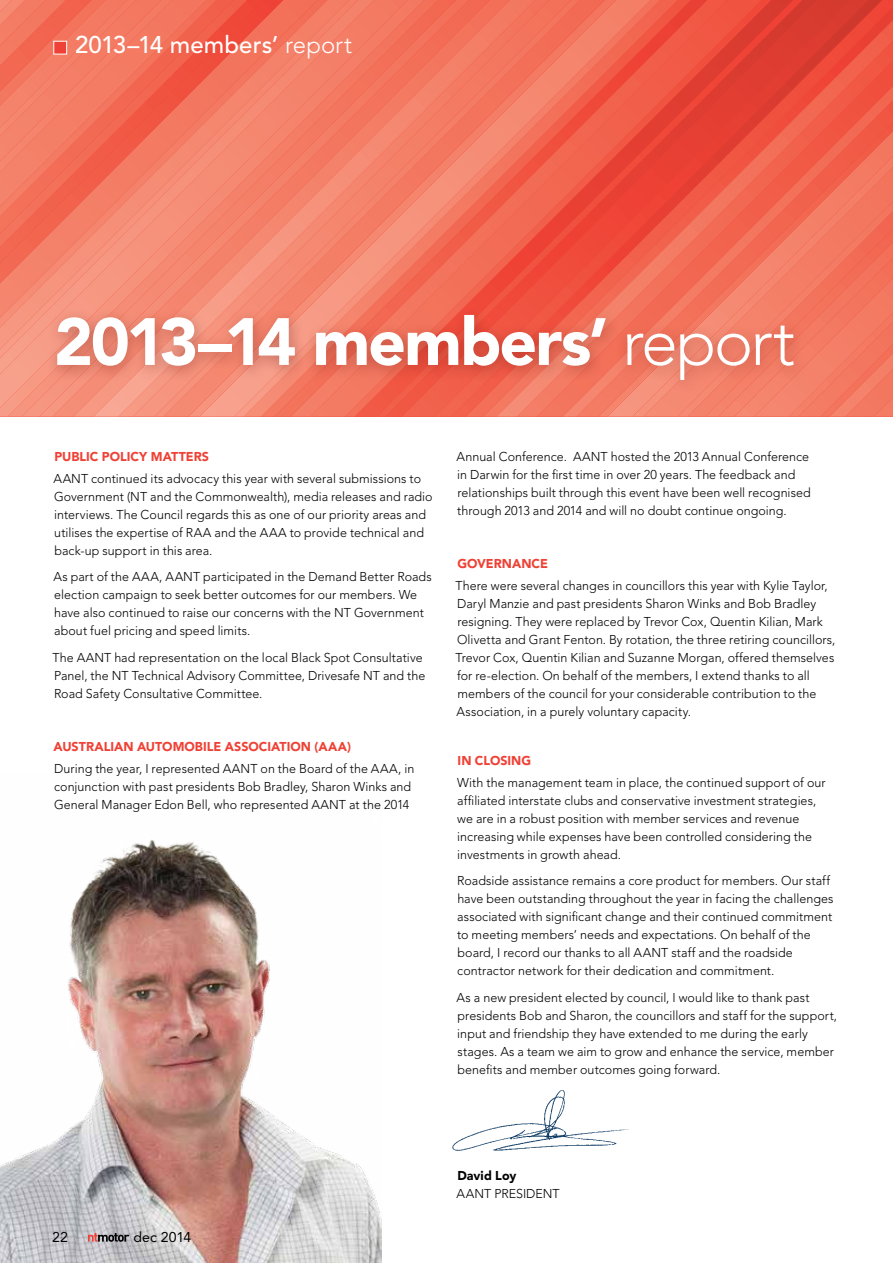
<style>
.page{position:relative;width:893px;height:1263px;background:#fff}
.page>*{position:absolute;margin:0;border:0;box-sizing:border-box;transform-origin:0 0}
.t1{font:900 66.15px "Avenir";letter-spacing:-.03em;color:#fff}
.t2{font:500 24px "Avenir";letter-spacing:.005em;color:#fff}
.t3{font:14.1px "Avenir";letter-spacing:.005em;color:#000}
.t4{font:300 12.75px/18px "Avenir";letter-spacing:.005em;color:#000}
.t5{font:900 12.75px "Avenir";color:#ef4135}
.t6{font:900 12.75px "Avenir";letter-spacing:.005em;color:#000}
.s1{font-weight:300}
</style>
<div class="page">
<img style="left:0;top:840px;width:382px;height:423px">
<img style="left:452px;top:1090px;width:177px;height:61px">
<svg style="left:0;top:207px;width:53px;height:56px;background:#f26e57"></svg>
<svg style="left:53px;top:0;width:221px;height:417px;background:#f4856f"></svg>
<svg style="left:274px;top:0;width:433px;height:417px;background:#f37a63"></svg>
<svg style="left:496px;top:20px;width:397px;height:397px;background:#ee5a48"></svg>
<svg style="left:687px;top:211px;width:206px;height:206px;background:#f3765f"></svg>
<div style="left:45px;top:305px;width:764px;height:92px;background:#540000;opacity:.3"></div>
<svg style="left:0;top:0;width:207px;height:207px;background:#f3745d"></svg>
<svg style="left:88px;top:1233px;width:41px;height:9px"></svg>
<h2 class="t2" style="left:75px;top:31px;width:278px">2013–14 members’ <span class="s1">report</span></h2>
<h1 class="t1" style="left:54px;top:302px;width:743px">2013–14 members’ <span class="s1">report</span></h1>
<p class="t5" style="left:54px;top:448px;width:156px">PUBLIC POLICY MATTERS</p>
<p class="t4" style="left:54px;top:469px;width:381px">AANT continued its advocacy this year with several submissions to Government (NT and the Commonwealth), media releases and radio interviews. The Council regards this as one of our priority areas and utilises the expertise of RAA and the AAA to provide technical and back-up support in this area.</p>
<p class="t4" style="left:54px;top:568px;width:380px">As part of the AAA, AANT participated in the Demand Better Roads election campaign to seek better outcomes for our members. We have also continued to raise our concerns with the NT Government about fuel pricing and speed limits.</p>
<p class="t4" style="left:52px;top:648px;width:374px">The AANT had representation on the local Black Spot Consultative<br>Panel, the NT Technical Advisory Committee, Drivesafe NT and the<br>Road Safety Consultative Committee.</p>
<p class="t5" style="left:54px;top:739px;width:299px">AUSTRALIAN AUTOMOBILE ASSOCIATION (AAA)</p>
<p class="t4" style="left:54px;top:760px;width:362px">During the year, I represented AANT on the Board of the AAA, in conjunction with past presidents Bob Bradley, Sharon Winks and<br>General Manager Edon Bell, who represented AANT at the 2014</p>
<p class="t4" style="left:457px;top:447px;width:356px">Annual Conference. AANT hosted the 2013 Annual Conference in Darwin for the first time in over 20 years. The feedback and relationships built through this event have been well recognised through 2013 and 2014 and will no doubt continue ongoing.</p>
<p class="t5" style="left:457px;top:555px;width:92px">GOVERNANCE</p>
<p class="t4" style="left:455px;top:576px;width:381px">There were several changes in councillors this year with Kylie Taylor, Daryl Manzie and past presidents Sharon Winks and Bob Bradley resigning. They were replaced by Trevor Cox, Quentin Kilian, Mark Olivetta and Grant Fenton. By rotation, the three retiring councillors, Trevor Cox, Quentin Kilian and Suzanne Morgan, offered themselves for re-election. On behalf of the members, I extend thanks to all members of the council for your considerable contribution to the Association, in a purely voluntary capacity.</p>
<p class="t5" style="left:458px;top:752px;width:75px">IN CLOSING</p>
<p class="t4" style="left:457px;top:773px;width:370px">With the management team in place, the continued support of our affiliated interstate clubs and conservative investment strategies, we are in a robust position with member services and revenue increasing while expenses have been controlled considering the investments in growth ahead.</p>
<p class="t4" style="left:457px;top:872px;width:378px">Roadside assistance remains a core product for members. Our staff have been outstanding throughout the year in facing the challenges associated with significant change and their continued commitment to meeting members’ needs and expectations. On behalf of the board, I record our thanks to all AANT staff and the roadside contractor network for their dedication and commitment.</p>
<p class="t4" style="left:457px;top:988px;width:382px">As a new president elected by council, I would like to thank past presidents Bob and Sharon, the councillors and staff for the support, input and friendship they have extended to me during the early stages. As a team we aim to grow and enhance the service, member benefits and member outcomes going forward.</p>
<p class="t3" style="left:52px;top:1228px;width:17px">22</p>
<p class="t3" style="left:133px;top:1228px;width:59px">dec 2014</p>
<p class="t6" style="left:457px;top:1168px;width:61px">David Loy</p>
<p class="t4" style="left:457px;top:1184px;width:104px">AANT PRESIDENT</p>
</div>
